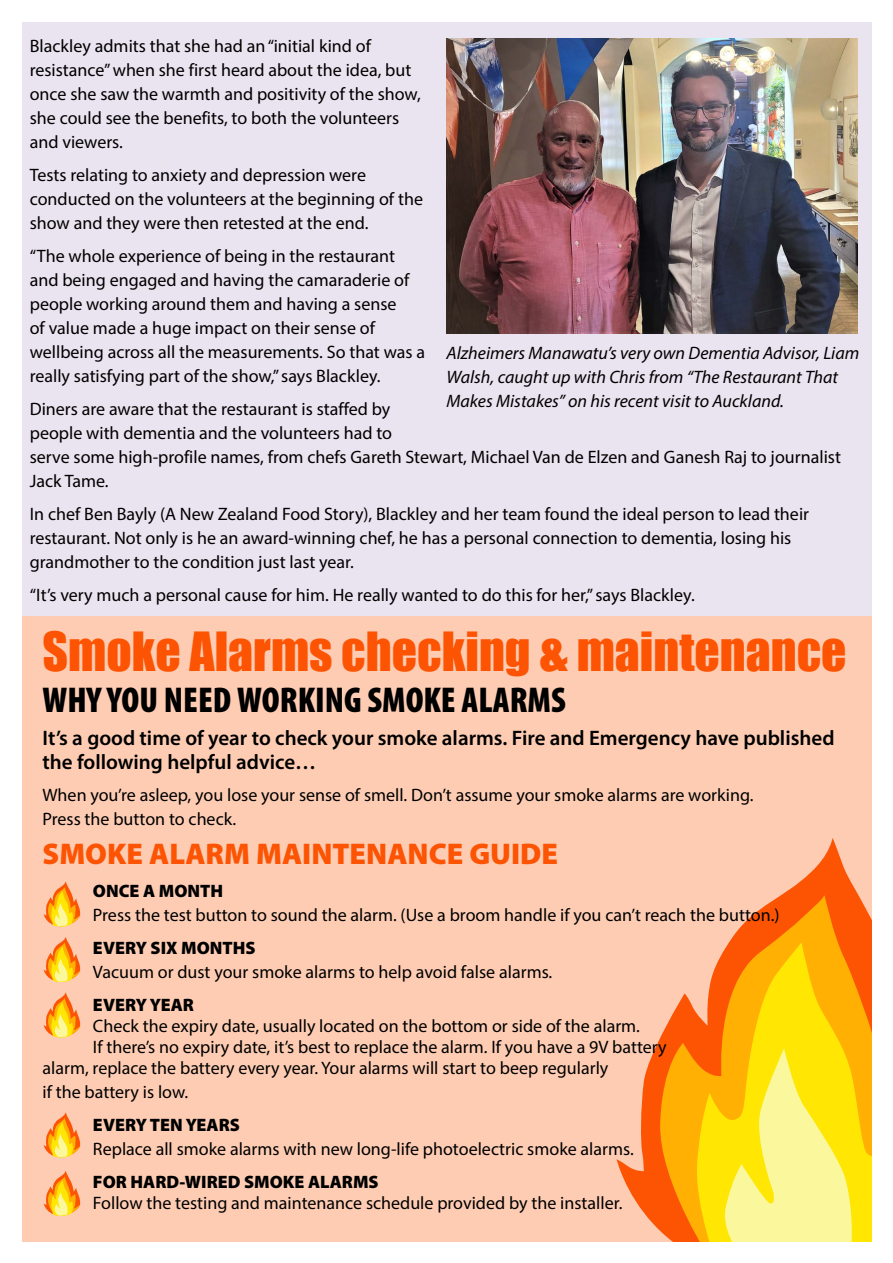
<style>
.page{position:relative;width:893px;height:1263px;background:#fff}
.page>*{position:absolute;margin:0;border:0;box-sizing:border-box;transform-origin:0 0}
.t1{font:49.65px "Impact";color:#fc5403}
.t2{font:900 condensed 36px "Myriad Pro";color:#000}
.t3{font:900 30px "Myriad Pro";color:#fc5403}
.t4{font:600 21px/24px "Myriad Pro";color:#000}
.t5{font:18px/24px "Myriad Pro";color:#000}
.t6{font:italic 18px/24px "Myriad Pro";color:#000}
.t7{font:900 18px "Myriad Pro";color:#000}
</style>
<div class="page">
<div style="left:22px;top:22px;width:850px;height:595px;background:#eae3f0"></div>
<div style="left:22px;top:617px;width:850px;height:625px;background:#feccb3"></div>
<svg style="left:617px;top:838px;width:242px;height:391px"></svg>
<svg style="left:658px;top:895px;width:214px;height:347px"></svg>
<svg style="left:695px;top:944px;width:177px;height:298px;background:#feb40c"></svg>
<svg style="left:719px;top:1048px;width:134px;height:194px;background:#fcea51"></svg>
<svg style="left:44px;top:881px;width:37px;height:46px"></svg>
<svg style="left:44px;top:937px;width:37px;height:45px"></svg>
<svg style="left:44px;top:992px;width:37px;height:46px"></svg>
<svg style="left:44px;top:1112px;width:37px;height:46px"></svg>
<svg style="left:44px;top:1171px;width:37px;height:45px"></svg>
<img style="left:446px;top:38px;width:411px;height:296px">
<p class="t5" style="left:30px;top:33px;width:393px">Blackley admits that she had an “initial kind of resistance” when she first heard about the idea, but once she saw the warmth and positivity of the show, she could see the benefits, to both the volunteers and viewers.</p>
<p class="t5" style="left:30px;top:162px;width:395px">Tests relating to anxiety and depression were conducted on the volunteers at the beginning of the show and they were then retested at the end.</p>
<p class="t5" style="left:30px;top:243px;width:397px">“The whole experience of being in the restaurant and being engaged and having the camaraderie of people working around them and having a sense<br>of value made a huge impact on their sense of wellbeing across all the measurements. So that was a really satisfying part of the show,” says Blackley.</p>
<p class="t5" style="left:30px;top:396px;width:813px">Diners are aware that the restaurant is staffed by<br>people with dementia and the volunteers had to<br>serve some high-profile names, from chefs Gareth Stewart, Michael Van de Elzen and Ganesh Raj to journalist Jack Tame.</p>
<p class="t5" style="left:30px;top:501px;width:781px">In chef Ben Bayly (A New Zealand Food Story), Blackley and her team found the ideal person to lead their restaurant. Not only is he an award-winning chef, he has a personal connection to dementia, losing his grandmother to the condition just last year.</p>
<p class="t5" style="left:30px;top:582px;width:666px">“It’s very much a personal cause for him. He really wanted to do this for her,” says Blackley.</p>
<h1 class="t1" style="left:43px;top:613px;width:806px">Smoke Alarms checking &amp; maintenance</h1>
<h2 class="t2" style="left:43px;top:680px;width:525px">WHY YOU NEED WORKING SMOKE ALARMS</h2>
<p class="t4" style="left:43px;top:725px;width:793px">It’s a good time of year to check your smoke alarms. Fire and Emergency have published the following helpful advice…</p>
<p class="t5" style="left:43px;top:783px;width:713px">When you’re asleep, you lose your sense of smell. Don’t assume your smoke alarms are working.<br>Press the button to check.</p>
<h3 class="t3" style="left:43px;top:837px;width:517px">SMOKE ALARM MAINTENANCE GUIDE</h3>
<p class="t7" style="left:93px;top:881px;width:132px">ONCE A MONTH</p>
<p class="t5" style="left:93px;top:903px;width:688px">Press the test button to sound the alarm. (Use a broom handle if you can’t reach the button.)</p>
<p class="t7" style="left:93px;top:938px;width:164px">EVERY SIX MONTHS</p>
<p class="t5" style="left:93px;top:960px;width:461px">Vacuum or dust your smoke alarms to help avoid false alarms.</p>
<p class="t7" style="left:93px;top:995px;width:103px">EVERY YEAR</p>
<p class="t5" style="left:93px;top:1014px;width:548px">Check the expiry date, usually located on the bottom or side of the alarm.</p>
<p class="t5" style="left:93px;top:1035px;width:575px">If there’s no expiry date, it’s best to replace the alarm. If you have a 9V battery</p>
<p class="t5" style="left:43px;top:1056px;width:567px">alarm, replace the battery every year. Your alarms will start to beep regularly</p>
<p class="t5" style="left:43px;top:1080px;width:147px">if the battery is low.</p>
<p class="t7" style="left:93px;top:1115px;width:148px">EVERY TEN YEARS</p>
<p class="t5" style="left:93px;top:1137px;width:542px">Replace all smoke alarms with new long-life photoelectric smoke alarms.</p>
<p class="t7" style="left:93px;top:1172px;width:287px">FOR HARD-WIRED SMOKE ALARMS</p>
<p class="t5" style="left:93px;top:1191px;width:531px">Follow the testing and maintenance schedule provided by the installer.</p>
<p class="t6" style="left:446px;top:341px;width:414px">Alzheimers Manawatu’s very own Dementia Advisor, Liam<br>Walsh, caught up with Chris from “The Restaurant That<br>Makes Mistakes” on his recent visit to Auckland.</p>
</div>
